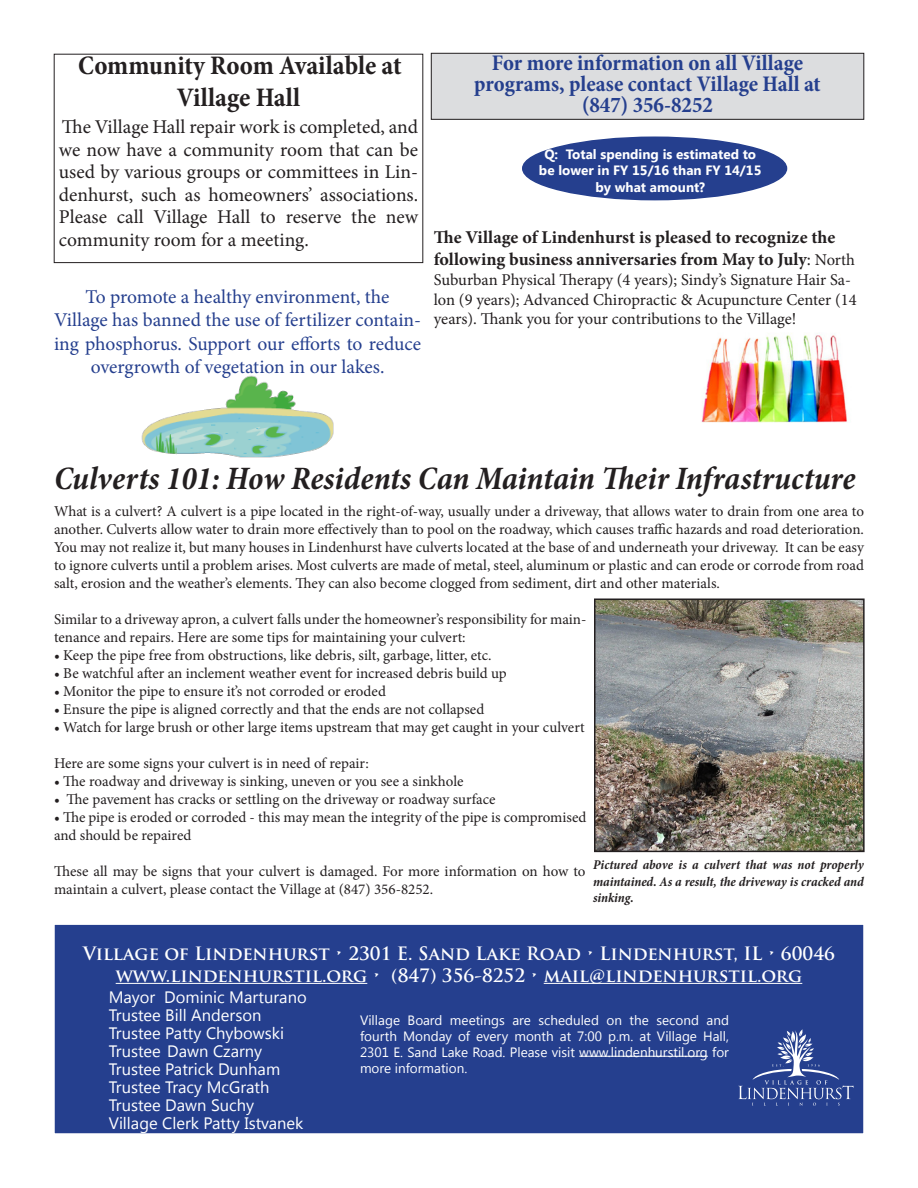
<style>
.page{position:relative;width:918px;height:1188px;background:#fff}
.page>*{position:absolute;margin:0;border:0;box-sizing:border-box;transform-origin:0 0}
.t1{font:italic 700 condensed 33px "Minion Pro";letter-spacing:-.005em;color:#231f20}
.t2{font:700 condensed 27px/32.4px "Minion Pro";color:#231f20;text-align:center}
.t3{font:700 condensed 22.5px "Minion Pro";color:#253f8e}
.t4{font:19.5px/22.5px "Minion Pro";color:#231f20;text-align:justify}
.t5{font:19.5px/23.4px "Minion Pro";letter-spacing:-.005em;color:#253f8e;text-align:center}
.t6{font:700 18px "Trajan Pro";color:#fff}
.t7{font:700 18px/21.6px "Minion Pro";color:#231f20}
.t8{font:16.5px "Khmer UI";color:#fff}
.t9{font:16.5px/19.8px "Minion Pro";letter-spacing:-.005em;color:#231f20}
.t10{font:15px/18px "Minion Pro";letter-spacing:-.005em;color:#231f20}
.t11{font:13.5px/16.2px "Khmer UI";color:#fff;text-align:justify}
.t12{font:italic 700 condensed 13.5px/16.2px "Minion Pro";letter-spacing:-.005em;color:#231f20;text-align:justify}
.t13{font:700 13.5px/16.2px "Khmer UI";color:#fff;text-align:center}
.s1{font-weight:400}
.s2{font-weight:400;font-size:16.5px}
</style>
<div class="page">
<div style="left:54px;top:924px;width:810px;height:210px;background:#253f8e"></div>
<hr style="left:116px;top:983px;width:251px;height:1px;background:#fff">
<hr style="left:544px;top:983px;width:258px;height:1px;background:#fff">
<div style="left:53px;top:923px;width:812px;height:212px;border:2px solid #fff"></div>
<svg style="left:738px;top:1029px;width:116px;height:77px"></svg>
<hr style="left:579px;top:1056px;width:129px;height:1px;background:#fff">
<div style="left:431px;top:53px;width:433px;height:66px;background:#dcdddf"></div>
<div style="left:431px;top:53px;width:433px;height:67px;border:1px solid #231f20"></div>
<div style="left:523px;top:137px;width:264px;height:63px;background:#253f8e;border-radius:50%"></div>
<div style="left:522px;top:136px;width:265px;height:64px;border:2px solid #253f8e;border-radius:50%"></div>
<img style="left:142px;top:376px;width:191px;height:82px">
<div style="left:54px;top:54px;width:369px;height:209px;border:1px solid #231f20"></div>
<img style="left:701px;top:333px;width:147px;height:89px">
<img style="left:597px;top:601px;width:265px;height:248px">
<div style="left:594px;top:598px;width:271px;height:254px;border:2px solid #231f20"></div>
<p class="t2" style="left:78px;top:49px;width:325px">Community Room Available at<br>Village Hall</p>
<p class="t4" style="left:59px;top:116px;width:361px">The Village Hall repair work is completed, and we now have a community room that can be used by various groups or committees in Lin&shy;denhurst, such as homeowners’ associations.<br>Please call Village Hall to reserve the new community room for a meeting.</p>
<p class="t5" style="left:86px;top:285px;width:305px">To promote a healthy environment, the</p>
<p class="t5" style="left:54px;top:309px;width:369px">Village has banned the use of fertilizer contain&shy;ing phosphorus. Support our efforts to reduce overgrowth of vegetation in our lakes.</p>
<p class="t3" style="left:492px;top:47px;width:313px">For more information on all Village</p>
<p class="t3" style="left:474px;top:68px;width:348px">programs, please contact Village Hall at</p>
<p class="t3" style="left:582px;top:89px;width:132px">(847) 356-8252</p>
<p class="t13" style="left:539px;top:146px;width:224px">Q: Total spending is estimated to be lower in FY 15/16 than FY 14/15 by what amount?</p>
<p class="t7" style="left:434px;top:227px;width:423px">The Village of Lindenhurst is pleased to recognize the following business anniversaries from May to July<span class="s1">:</span> <span class="s2">North</span></p>
<p class="t9" style="left:434px;top:270px;width:424px">Suburban Physical Therapy (4 years); Sindy’s Signature Hair Sa&shy;lon (9 years); Advanced Chiropractic &amp; Acupuncture Center (14 years). Thank you for your contributions to the Village!</p>
<p class="t1" style="left:54px;top:456px;width:803px">Culverts 101: How Residents Can Maintain Their Infrastructure</p>
<p class="t10" style="left:54px;top:503px;width:812px;text-align:justify">What is a culvert? A culvert is a pipe located in the right-of-way, usually under a driveway, that allows water to drain from one area to another. Culverts allow water to drain more effectively than to pool on the roadway, which causes traffic hazards and road deterioration.<br>You may not realize it, but many houses in Lindenhurst have culverts located at the base of and underneath your driveway. It can be easy to ignore culverts until a problem arises. Most culverts are made of metal, steel, aluminum or plastic and can erode or corrode from road salt, erosion and the weather’s elements. They can also become clogged from sediment, dirt and other materials.</p>
<p class="t10" style="left:54px;top:611px;width:534px">Similar to a driveway apron, a culvert falls under the homeowner’s responsibility for main&shy;tenance and repairs. Here are some tips for maintaining your culvert:</p>
<p class="t10" style="left:54px;top:647px;width:439px">• Keep the pipe free from obstructions, like debris, silt, garbage, litter, etc.</p>
<p class="t10" style="left:54px;top:665px;width:454px">• Be watchful after an inclement weather event for increased debris build up</p>
<p class="t10" style="left:54px;top:683px;width:333px">• Monitor the pipe to ensure it’s not corroded or eroded</p>
<p class="t10" style="left:54px;top:701px;width:432px">• Ensure the pipe is aligned correctly and that the ends are not collapsed</p>
<p class="t10" style="left:54px;top:719px;width:532px">• Watch for large brush or other large items upstream that may get caught in your culvert</p>
<p class="t10" style="left:54px;top:755px;width:316px">Here are some signs your culvert is in need of repair:</p>
<p class="t10" style="left:54px;top:773px;width:411px">• The roadway and driveway is sinking, uneven or you see a sinkhole</p>
<p class="t10" style="left:54px;top:791px;width:443px">• The pavement has cracks or settling on the driveway or roadway surface</p>
<p class="t10" style="left:54px;top:809px;width:534px">• The pipe is eroded or corroded - this may mean the integrity of the pipe is compromised and should be repaired</p>
<p class="t10" style="left:54px;top:863px;width:533px">These all may be signs that your culvert is damaged. For more information on how to maintain a culvert, please contact the Village at (847) 356-8252.</p>
<p class="t12" style="left:593px;top:857px;width:272px">Pictured above is a culvert that was not properly maintained. As a result, the driveway is cracked and sinking.</p>
<p class="t6" style="left:83px;top:942px;width:753px">Village of Lindenhurst • 2301 E. Sand Lake Road • Lindenhurst, IL • 60046</p>
<p class="t6" style="left:116px;top:964px;width:688px">www.lindenhurstil.org • (847) 356-8252 • mail@lindenhurstil.org</p>
<p class="t8" style="left:109px;top:988px;width:199px">Mayor Dominic Marturano</p>
<p class="t8" style="left:109px;top:1006px;width:154px">Trustee Bill Anderson</p>
<p class="t8" style="left:109px;top:1024px;width:177px">Trustee Patty Chybowski</p>
<p class="t8" style="left:109px;top:1042px;width:155px">Trustee Dawn Czarny</p>
<p class="t8" style="left:109px;top:1060px;width:173px">Trustee Patrick Dunham</p>
<p class="t8" style="left:109px;top:1078px;width:162px">Trustee Tracy McGrath</p>
<p class="t8" style="left:109px;top:1096px;width:147px">Trustee Dawn Suchy</p>
<p class="t8" style="left:109px;top:1114px;width:196px">Village Clerk Patty Istvanek</p>
<p class="t11" style="left:360px;top:1012px;width:371px">Village Board meetings are scheduled on the second and fourth Monday of every month at 7:00 p.m. at Village Hall, 2301 E. Sand Lake Road. Please visit www.lindenhurstil.org for more information.</p>
</div>
